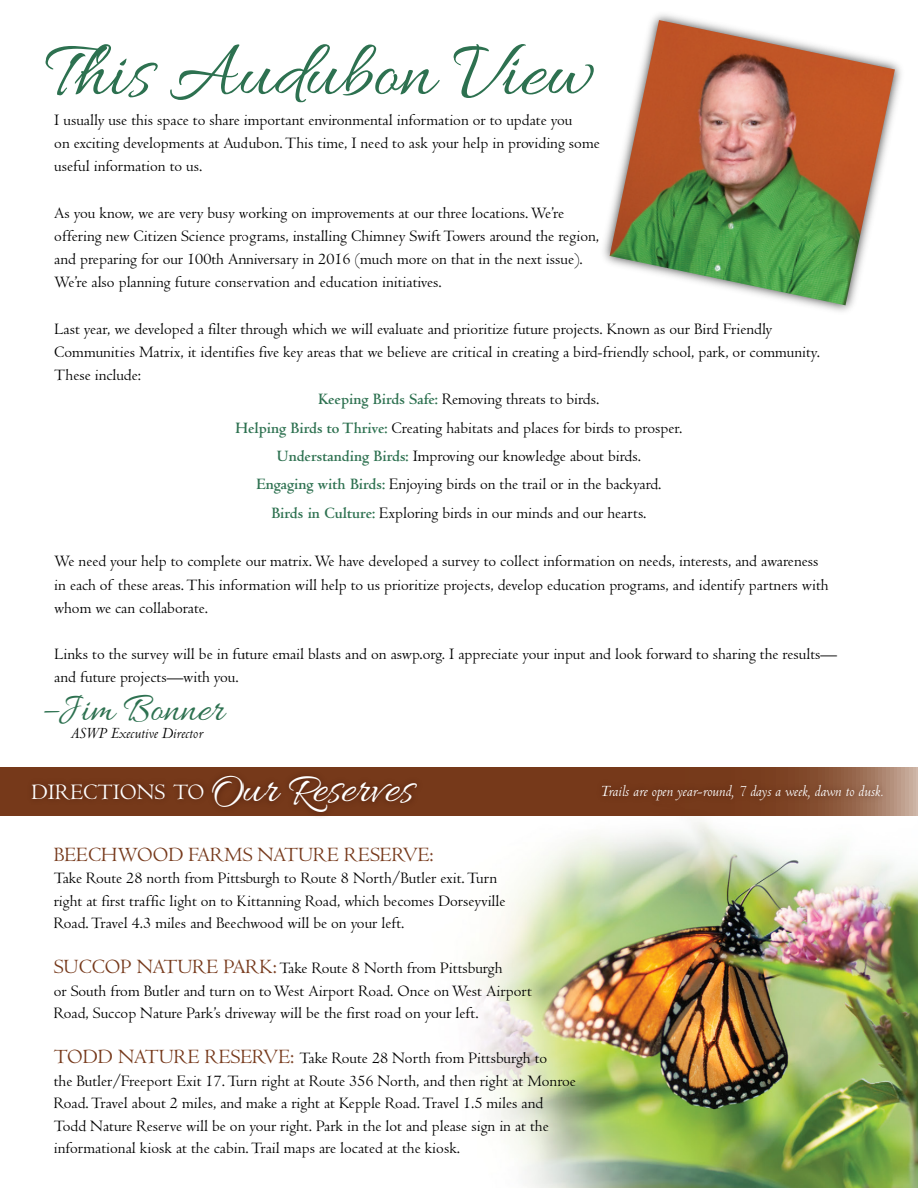
<style>
.page{position:relative;width:918px;height:1188px;background:#fff}
.page>*{position:absolute;margin:0;border:0;box-sizing:border-box;transform-origin:0 0}
.t1{font:81.15px "Allura";color:#2d7150}
.t2{font:40.8px "Allura";color:#2d7150}
.t3{font:22.8px "Centaur";color:#fff}
.t4{font:21px "Centaur";color:#76391b}
.t5{font:16.5px/23.2px "Centaur";color:#000}
.t6{font:italic 16.5px "Centaur";color:#fff}
.t7{font:italic 16.5px "Centaur";color:#000}
.s1{font-weight:700;color:#2d7150}
.s2{font-family:"Allura";font-size:46.05px}
.s3{font-size:21px;color:#76391b}
</style>
<div class="page">
<img style="left:0;top:815px;width:918px;height:373px">
<div style="left:0;top:767px;width:918px;height:48px;background:#76391a"></div>
<img style="left:201px;top:778px;width:43px;height:56px">
<img style="left:34px;top:778px;width:179px;height:35px">
<img style="left:244px;top:14px;width:674px;height:977px">
<img style="left:610px;top:20px;width:285px;height:285px">
<h1 class="t1" style="left:45px;top:27px;width:547px">This Audubon View</h1>
<p class="t5" style="left:54px;top:108px;width:547px">I usually use this space to share important environmental information or to update you<br>on exciting developments at Audubon. This time, I need to ask your help in providing some useful information to us.</p>
<p class="t5" style="left:54px;top:201px;width:546px">As you know, we are very busy working on improvements at our three locations. We’re offering new Citizen Science programs, installing Chimney Swift Towers around the region, and preparing for our 100th Anniversary in 2016 (much more on that in the next issue).<br>We’re also planning future conservation and education initiatives.</p>
<p class="t5" style="left:54px;top:317px;width:767px">Last year, we developed a filter through which we will evaluate and prioritize future projects. Known as our Bird Friendly<br>Communities Matrix, it identifies five key areas that we believe are critical in creating a bird-friendly school, park, or community.<br>These include:</p>
<p class="t5" style="left:236px;top:385px;width:448px;line-height:28.5px;text-align:center"><span class="s1">Keeping Birds Safe:</span> Removing threats to birds.<br><span class="s1">Helping Birds to Thrive:</span> Creating habitats and places for birds to prosper.<br><span class="s1">Understanding Birds:</span> Improving our knowledge about birds.<br><span class="s1">Engaging with Birds:</span> Enjoying birds on the trail or in the backyard.<br><span class="s1">Birds in Culture:</span> Exploring birds in our minds and our hearts.</p>
<p class="t5" style="left:54px;top:550px;width:776px">We need your help to complete our matrix. We have developed a survey to collect information on needs, interests, and awareness in each of these areas. This information will help to us prioritize projects, develop education programs, and identify partners with whom we can collaborate.</p>
<p class="t5" style="left:54px;top:643px;width:784px">Links to the survey will be in future email blasts and on aswp.org. I appreciate your input and look forward to sharing the results— and future projects—with you.</p>
<h2 class="t2" style="left:39px;top:686px;width:187px">–Jim Bonner</h2>
<p class="t7" style="left:70px;top:724px;width:134px">ASWP Executive Director</p>
<h3 class="t3" style="left:31px;top:779px;width:383px">DIRECTIONS TO <span class="s2">Our Reserves</span></h3>
<p class="t6" style="left:600px;top:782px;width:284px">Trails are open year-round, 7 days a week, dawn to dusk.</p>
<p class="t4" style="left:54px;top:843px;width:381px">BEECHWOOD FARMS NATURE RESERVE:</p>
<p class="t5" style="left:54px;top:867px;width:453px;line-height:22.5px">Take Route 28 north from Pittsburgh to Route 8 North/Butler exit. Turn right at first traffic light on to Kittanning Road, which becomes Dorseyville<br>Road. Travel 4.3 miles and Beechwood will be on your left.</p>
<p class="t5" style="left:54px;top:957px;width:480px;line-height:22.5px"><span class="s3">SUCCOP NATURE PARK:</span> Take Route 8 North from Pittsburgh<br>or South from Butler and turn on to West Airport Road. Once on West Airport<br>Road, Succop Nature Park’s driveway will be the first road on your left.</p>
<p class="t5" style="left:54px;top:1047px;width:524px;line-height:22.5px"><span class="s3">TODD NATURE RESERVE:</span> Take Route 28 North from Pittsburgh to<br>the Butler/Freeport Exit 17. Turn right at Route 356 North, and then right at Monroe Road. Travel about 2 miles, and make a right at Kepple Road. Travel 1.5 miles and Todd Nature Reserve will be on your right. Park in the lot and please sign in at the informational kiosk at the cabin. Trail maps are located at the kiosk.</p>
</div>
